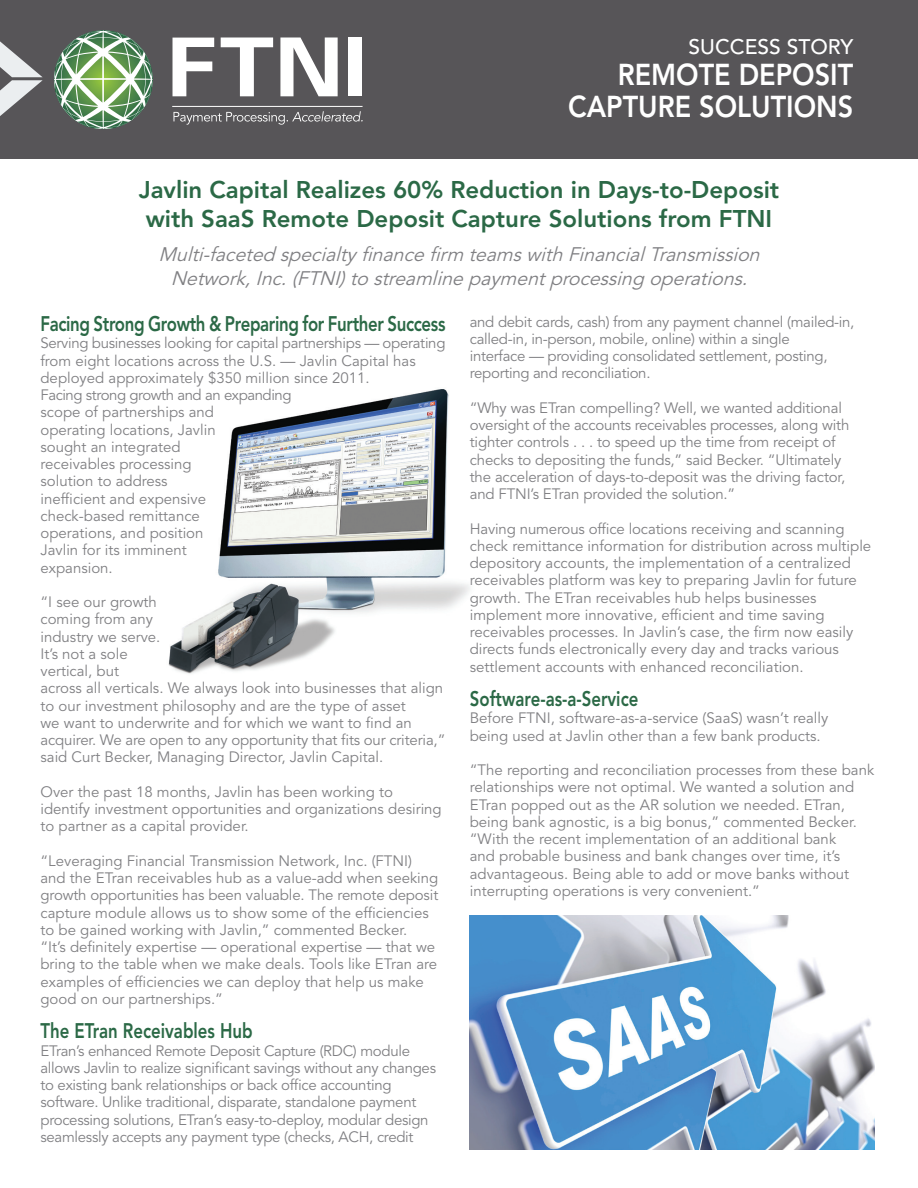
<style>
.page{position:relative;width:918px;height:1188px;background:#fff}
.page>*{position:absolute;margin:0;border:0;box-sizing:border-box;transform-origin:0 0}
.t1{font:800 30px "Avenir LT Std";color:#fff;scale:.9 1}
.t2{font:800 24px "Avenir LT Std";color:#2b6946}
.t3{font:800 21px "Avenir LT Std";letter-spacing:-.02em;color:#2b6946;scale:.8 1}
.t4{font:800 21px "Avenir LT Std";color:#2b6946;scale:.8 1}
.t5{font:500 21px "Avenir LT Std";color:#fff}
.t6{font:italic 19.5px "Avenir LT Std";color:#808083}
.t7{font:15px/17.2px "Avenir LT Std";color:#808083}
.t8{font:15px/17.2px "Avenir LT Std";letter-spacing:-.02em;color:#808083}
.t9{font:15px "Avenir LT Std";letter-spacing:-.03em;color:#808083}
</style>
<div class="page">
<img style="left:168px;top:389px;width:302px;height:285px">
<div style="left:0;top:0;width:918px;height:159px;background:#575558"></div>
<svg style="left:0;top:41px;width:43px;height:75px"></svg>
<svg style="left:173px;top:38px;width:41px;height:58px"></svg>
<svg style="left:221px;top:37px;width:52px;height:59px"></svg>
<svg style="left:280px;top:37px;width:58px;height:59px"></svg>
<div style="left:348px;top:37px;width:14px;height:59px;background:#fff"></div>
<svg style="left:54px;top:30px;width:99px;height:99px"></svg>
<svg style="left:174px;top:111px;width:189px;height:14px"></svg>
<hr style="left:172px;top:106px;width:191px;height:1px;background:#fff">
<img style="left:470px;top:916px;width:404px;height:233px">
<p class="t5" style="left:689px;top:35px;width:166px">SUCCESS STORY</p>
<p class="t1" style="left:618px;top:57px;width:263px">REMOTE DEPOSIT</p>
<p class="t1" style="left:568px;top:89px;width:318px">CAPTURE SOLUTIONS</p>
<p class="t2" style="left:139px;top:176px;width:642px">Javlin Capital Realizes 60% Reduction in Days-to-Deposit</p>
<p class="t2" style="left:146px;top:205px;width:628px">with SaaS Remote Deposit Capture Solutions from FTNI</p>
<p class="t6" style="left:159px;top:243px;width:609px">Multi-faceted specialtyfinancefirm teamswithFinancialTransmission</p>
<p class="t6" style="left:171px;top:267px;width:584px">Network,Inc.(FTNI)tostreamlinepaymentprocessing operations.</p>
<p class="t3" style="left:40px;top:312px;width:508px">Facing Strong Growth &amp; Preparing for Further Success</p>
<p class="t8" style="left:40px;top:335px;width:407px">Serving businesses looking for capital partnerships — operating</p>
<p class="t7" style="left:40px;top:352px;width:377px">from eight locations across the U.S. — Javlin Capital has</p>
<p class="t7" style="left:40px;top:370px;width:331px">deployed approximately $350 million since 2011.</p>
<p class="t9" style="left:40px;top:386px;width:253px">Facing strong growth and an expanding</p>
<p class="t7" style="left:40px;top:404px;width:175px">scope of partnerships and</p>
<p class="t7" style="left:40px;top:421px;width:177px">operating locations, Javlin</p>
<p class="t7" style="left:40px;top:439px;width:142px">sought an integrated</p>
<p class="t7" style="left:40px;top:456px;width:153px">receivables processing</p>
<p class="t7" style="left:40px;top:473px;width:129px">solution to address</p>
<p class="t7" style="left:40px;top:490px;width:167px">inefficient and expensive</p>
<p class="t7" style="left:40px;top:508px;width:161px">check-based remittance</p>
<p class="t7" style="left:40px;top:525px;width:165px">operations, and position</p>
<p class="t7" style="left:40px;top:542px;width:148px">Javlin for its imminent</p>
<p class="t7" style="left:40px;top:559px;width:74px">expansion.</p>
<p class="t7" style="left:40px;top:594px;width:118px">“I see our growth</p>
<p class="t7" style="left:40px;top:611px;width:114px">coming from any</p>
<p class="t7" style="left:40px;top:628px;width:121px">industry we serve.</p>
<p class="t7" style="left:40px;top:646px;width:89px">It’s not a sole</p>
<p class="t7" style="left:40px;top:663px;width:80px">vertical, but</p>
<p class="t7" style="left:40px;top:680px;width:404px">across all verticals. We always look into businesses that align to our investment philosophy and are the type of asset</p>
<p class="t7" style="left:40px;top:715px;width:373px">we want to underwrite and for which we want to find an</p>
<p class="t7" style="left:40px;top:732px;width:406px">acquirer. We are open to any opportunity that fits our criteria,”</p>
<p class="t7" style="left:40px;top:749px;width:344px">said Curt Becker, Managing Director, Javlin Capital.</p>
<p class="t7" style="left:40px;top:784px;width:354px">Over the past 18 months, Javlin has been working to</p>
<p class="t7" style="left:40px;top:801px;width:403px">identify investment opportunities and organizations desiring to partner as a capital provider.</p>
<p class="t7" style="left:40px;top:853px;width:399px">“Leveraging Financial Transmission Network, Inc. (FTNI) and the ETran receivables hub as a value-add when seeking growth opportunities has been valuable. The remote deposit capture module allows us to show some of the efficiencies to be gained working with Javlin,” commented Becker.</p>
<p class="t7" style="left:40px;top:939px;width:398px">“It’s definitely expertise — operational expertise — that we bring to the table when we make deals. Tools like ETran are examples of efficiencies we can deploy that help us make good on our partnerships.”</p>
<p class="t4" style="left:40px;top:1019px;width:267px">The ETran Receivables Hub</p>
<p class="t8" style="left:40px;top:1042px;width:371px">ETran’s enhanced Remote Deposit Capture (RDC) module</p>
<p class="t8" style="left:40px;top:1060px;width:397px">allows Javlin to realize significant savings without any changes</p>
<p class="t8" style="left:40px;top:1077px;width:390px">to existing bank relationships or back office accounting software. Unlike traditional, disparate, standalone payment processing solutions, ETran’s easy-to-deploy, modular design seamlessly accepts any payment type (checks, ACH, credit</p>
<p class="t8" style="left:470px;top:313px;width:386px">and debit cards, cash) from any payment channel (mailed-in, called-in, in-person, mobile, online) within a single</p>
<p class="t8" style="left:470px;top:348px;width:359px">interface — providing consolidated settlement, posting,</p>
<p class="t8" style="left:470px;top:365px;width:182px">reporting and reconciliation.</p>
<p class="t7" style="left:470px;top:400px;width:381px">“Why was ETran compelling? Well, we wanted additional oversight of the accounts receivables processes, along with tighter controls . . . to speed up the time from receipt of checks to depositing the funds,” said Becker. “Ultimately</p>
<p class="t7" style="left:470px;top:469px;width:377px">the acceleration of days-to-deposit was the driving factor,</p>
<p class="t7" style="left:470px;top:486px;width:267px">and FTNI’s ETran provided the solution.”</p>
<p class="t7" style="left:470px;top:520px;width:403px">Having numerous office locations receiving and scanning check remittance information for distribution across multiple depository accounts, the implementation of a centralized receivables platform was key to preparing Javlin for future growth. The ETran receivables hub helps businesses</p>
<p class="t7" style="left:470px;top:607px;width:356px">implement more innovative, efficient and time saving</p>
<p class="t7" style="left:470px;top:624px;width:385px">receivables processes. In Javlin’s case, the firm now easily directs funds electronically every day and tracks various</p>
<p class="t7" style="left:470px;top:658px;width:335px">settlement accounts with enhanced reconciliation.</p>
<p class="t4" style="left:470px;top:686px;width:212px">Software-as-a-Service</p>
<p class="t7" style="left:470px;top:710px;width:360px">Before FTNI, software-as-a-service (SaaS) wasn’t really</p>
<p class="t7" style="left:470px;top:727px;width:352px">being used at Javlin other than a few bank products.</p>
<p class="t7" style="left:470px;top:762px;width:406px">“The reporting and reconciliation processes from these bank</p>
<p class="t7" style="left:470px;top:779px;width:386px">relationships were not optimal. We wanted a solution and<br>ETran popped out as the AR solution we needed. ETran,</p>
<p class="t7" style="left:470px;top:814px;width:389px">being bank agnostic, is a big bonus,” commented Becker. “With the recent implementation of an additional bank</p>
<p class="t7" style="left:470px;top:848px;width:381px">and probable business and bank changes over time, it’s advantageous. Being able to add or move banks without interrupting operations is very convenient.”</p>
</div>
